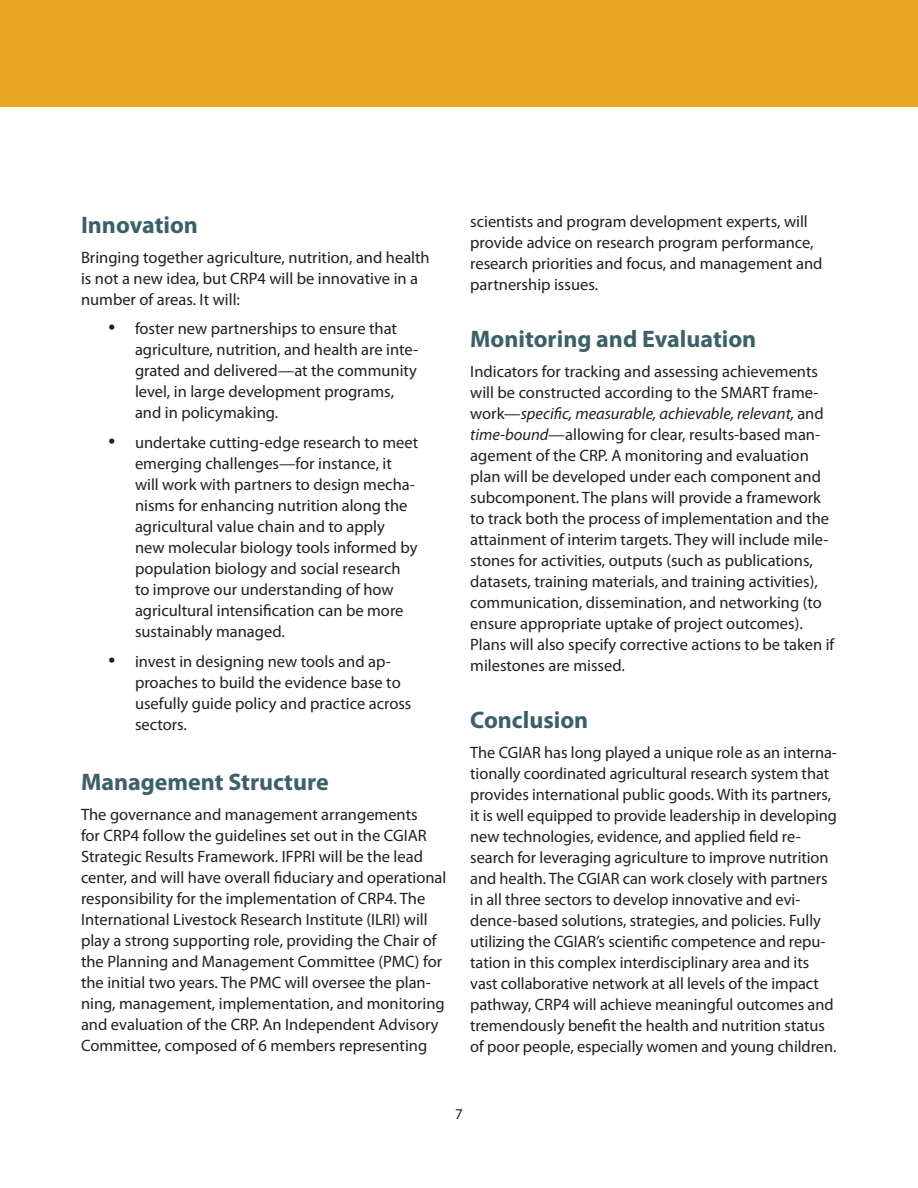
<style>
.page{position:relative;width:918px;height:1188px;background:#fff}
.page>*{position:absolute;margin:0;border:0;box-sizing:border-box;transform-origin:0 0}
.Heading_2{font:700 24px "Myriad Pro";color:#3b6068}
.Text_no_Indent{font:16.5px/21px "Myriad Pro";color:#231f20}
.Body_Text_no_indent{font:16.5px/21px "Myriad Pro";color:#231f20}
.t1{font:15px "Myriad Pro";color:#231f20}
.s1{font-family:"Times New Roman";font-size:21px}
.s2{font-style:italic}
</style>
<div class="page">
<div style="left:0;top:0;width:918px;height:106px;background:#e8a722"></div>
<p class="Heading_2" style="left:81px;top:209px;width:118px">Innovation</p>
<p class="Body_Text_no_indent" style="left:81px;top:247px;width:350px">Bringing together agriculture, nutrition, and health is not a new idea, but CRP4 will be innovative in a number of areas. It will:</p>
<p class="Text_no_Indent" style="left:135px;top:317px;width:285px;text-indent:-27px"><span class="s1">•</span> foster new partnerships to ensure that agriculture, nutrition, and health are inte&shy;grated and delivered—at the community level, in large development programs, and in policymaking.</p>
<p class="Text_no_Indent" style="left:135px;top:431px;width:285px;text-indent:-27px"><span class="s1">•</span> undertake cutting-edge research to meet emerging challenges—for instance, it will work with partners to design mecha&shy;nisms for enhancing nutrition along the agricultural value chain and to apply new molecular biology tools informed by population biology and social research to improve our understanding of how agricultural intensification can be more sustainably managed.</p>
<p class="Text_no_Indent" style="left:135px;top:650px;width:278px;text-indent:-27px"><span class="s1">•</span> invest in designing new tools and ap&shy;proaches to build the evidence base to usefully guide policy and practice across sectors.</p>
<p class="Heading_2" style="left:81px;top:766px;width:249px">Management Structure</p>
<p class="Text_no_Indent" style="left:81px;top:803px;width:367px">The governance and management arrangements<br>for CRP4 follow the guidelines set out in the CGIAR Strategic Results Framework. IFPRI will be the lead center, and will have overall fiduciary and operational responsibility for the implementation of CRP4. The International Livestock Research Institute (ILRI) will play a strong supporting role, providing the Chair of the Planning and Management Committee (PMC) for the initial two years. The PMC will oversee the plan&shy;ning, management, implementation, and monitoring and evaluation of the CRP. An Independent Advisory Committee, composed of 6 members representing</p>
<p class="Text_no_Indent" style="left:470px;top:211px;width:354px">scientists and program development experts, will provide advice on research program performance, research priorities and focus, and management and partnership issues.</p>
<p class="Heading_2" style="left:470px;top:324px;width:288px">Monitoring and Evaluation</p>
<p class="Body_Text_no_indent" style="left:470px;top:361px;width:366px">Indicators for tracking and assessing achievements will be constructed according to the SMART frame&shy;work—<span class="s2">specific, measurable, achievable, relevant,</span> and <span class="s2">time-bound</span>—allowing for clear, results-based man&shy;agement of the CRP. A monitoring and evaluation plan will be developed under each component and subcomponent. The plans will provide a framework to track both the process of implementation and the attainment of interim targets. They will include mile&shy;stones for activities, outputs (such as publications, datasets, training materials, and training activities), communication, dissemination, and networking (to ensure appropriate uptake of project outcomes).<br>Plans will also specify corrective actions to be taken if milestones are missed.</p>
<p class="Heading_2" style="left:470px;top:705px;width:120px">Conclusion</p>
<p class="Text_no_Indent" style="left:470px;top:742px;width:368px">The CGIAR has long played a unique role as an interna&shy;tionally coordinated agricultural research system that provides international public goods. With its partners, it is well equipped to provide leadership in developing new technologies, evidence, and applied field re&shy;search for leveraging agriculture to improve nutrition and health. The CGIAR can work closely with partners in all three sectors to develop innovative and evi&shy;dence-based solutions, strategies, and policies. Fully utilizing the CGIAR’s scientific competence and repu&shy;tation in this complex interdisciplinary area and its vast collaborative network at all levels of the impact pathway, CRP4 will achieve meaningful outcomes and tremendously benefit the health and nutrition status of poor people, especially women and young children.</p>
<p class="t1" style="left:455px;top:1105px;width:9px">7</p>
</div>
